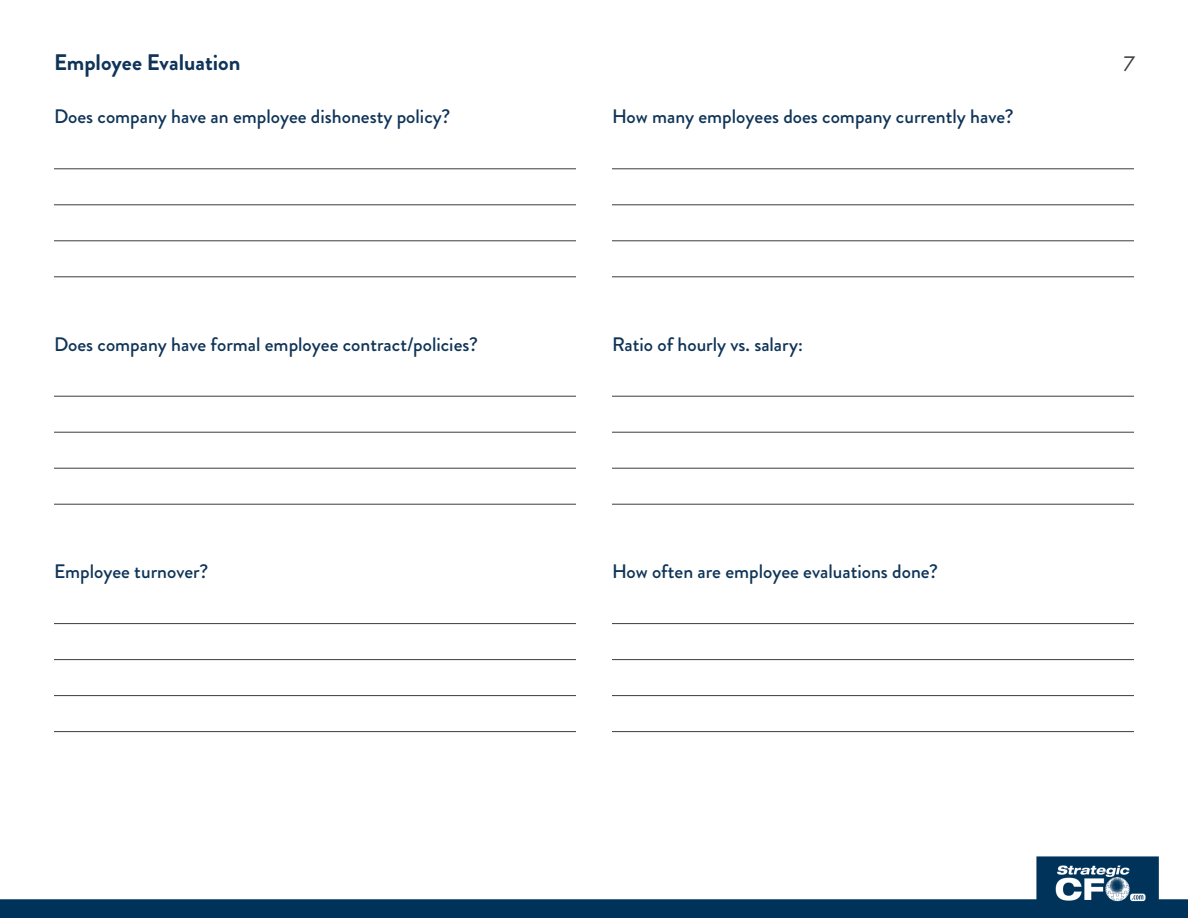
<style>
.page{position:relative;width:1188px;height:918px;background:#fff}
.page>*{position:absolute;margin:0;border:0;box-sizing:border-box;transform-origin:0 0}
.t1{font:700 22.5px "Brandon Grotesque";color:#0f3458}
.t2{font:500 19.5px "Brandon Grotesque";color:#0f3458}
.t3{font:19.5px "Futura LT";color:#3c3c3d}
</style>
<div class="page">
<img style="left:0;top:169px;width:1188px;height:749px">
<hr style="left:54px;top:168px;width:522px;height:1px;background:#3c3c3d">
<hr style="left:612px;top:168px;width:522px;height:1px;background:#3c3c3d">
<hr style="left:54px;top:396px;width:522px;height:1px;background:#3c3c3d">
<hr style="left:612px;top:396px;width:522px;height:1px;background:#3c3c3d">
<hr style="left:54px;top:623px;width:522px;height:1px;background:#3c3c3d">
<hr style="left:612px;top:623px;width:522px;height:1px;background:#3c3c3d">
<hr style="left:54px;top:204px;width:522px;height:1px;background:#3c3c3d">
<hr style="left:612px;top:204px;width:522px;height:1px;background:#3c3c3d">
<hr style="left:54px;top:432px;width:522px;height:1px;background:#3c3c3d">
<hr style="left:612px;top:432px;width:522px;height:1px;background:#3c3c3d">
<hr style="left:54px;top:659px;width:522px;height:1px;background:#3c3c3d">
<hr style="left:612px;top:659px;width:522px;height:1px;background:#3c3c3d">
<hr style="left:54px;top:240px;width:522px;height:1px;background:#3c3c3d">
<hr style="left:612px;top:240px;width:522px;height:1px;background:#3c3c3d">
<hr style="left:54px;top:468px;width:522px;height:1px;background:#3c3c3d">
<hr style="left:612px;top:468px;width:522px;height:1px;background:#3c3c3d">
<hr style="left:54px;top:695px;width:522px;height:1px;background:#3c3c3d">
<hr style="left:612px;top:695px;width:522px;height:1px;background:#3c3c3d">
<hr style="left:54px;top:276px;width:522px;height:1px;background:#3c3c3d">
<hr style="left:612px;top:276px;width:522px;height:1px;background:#3c3c3d">
<hr style="left:54px;top:504px;width:522px;height:1px;background:#3c3c3d">
<hr style="left:612px;top:504px;width:522px;height:1px;background:#3c3c3d">
<hr style="left:54px;top:731px;width:522px;height:1px;background:#3c3c3d">
<hr style="left:612px;top:731px;width:522px;height:1px;background:#3c3c3d">
<p class="t1" style="left:54px;top:46px;width:188px">Employee Evaluation</p>
<p class="t2" style="left:54px;top:103px;width:398px">Does company have an employee dishonesty policy?</p>
<p class="t2" style="left:612px;top:103px;width:403px">How many employees does company currently have?</p>
<p class="t2" style="left:54px;top:331px;width:425px">Does company have formal employee contract/policies?</p>
<p class="t2" style="left:612px;top:331px;width:192px">Ratio of hourly vs. salary:</p>
<p class="t2" style="left:54px;top:558px;width:156px">Employee turnover?</p>
<p class="t2" style="left:612px;top:558px;width:328px">How often are employee evaluations done?</p>
<p class="t3" style="left:1124px;top:51px;width:14px">7</p>
</div>
